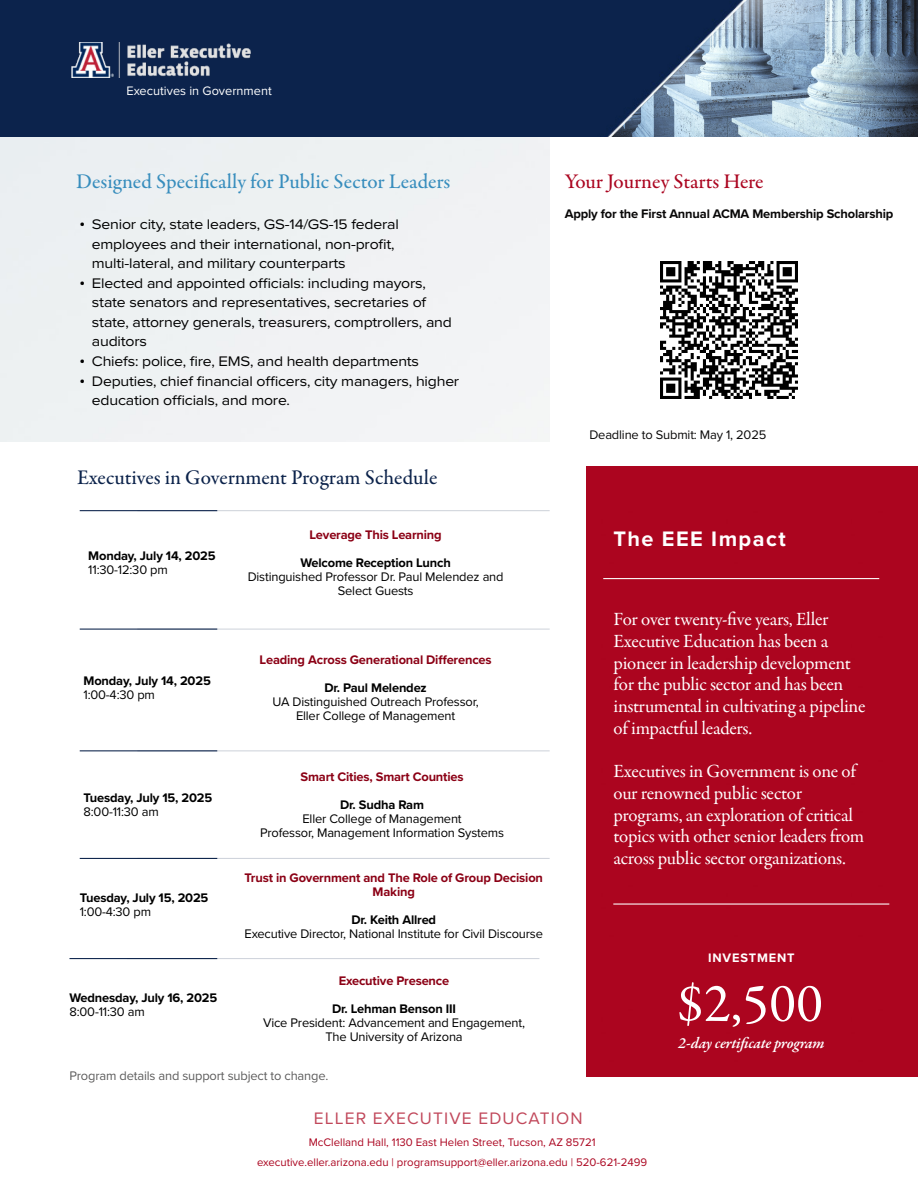
<style>
.page{position:relative;width:918px;height:1188px;background:#fff}
.page>*{position:absolute;margin:0;border:0;box-sizing:border-box;transform-origin:0 0}
.t1{font:55.5px "Garamond Premr Pro";color:#fff}
.t2{font:700 21.75px "Proxima Nova";letter-spacing:.065em;color:#fff}
.t3{font:500 21px "Garamond Premr Pro";color:#378dbd}
.t4{font:500 21px "Garamond Premr Pro";color:#0c234b}
.t5{font:500 21px "Garamond Premr Pro";letter-spacing:-.01em;color:#ab0520}
.t6{font:18.9px/21.8px "Garamond Premr Pro";letter-spacing:-.015em;color:#fff}
.t7{font:17.25px "Proxima Nova";letter-spacing:.065em;color:#c1485b}
.t8{font:italic 600 15.9px "Garamond Premr Pro";letter-spacing:-.015em;color:#fff}
.t9{font:14.4px/19.5px "Proxima Nova Wide";letter-spacing:-.015em;color:#000}
.t10{font:12.9px/14.1px "Proxima Nova";letter-spacing:-.015em;color:#000;text-align:center}
.t11{font:700 12.9px "Proxima Nova";letter-spacing:-.015em;color:#000}
.t12{font:700 12.9px/14.1px "Proxima Nova";letter-spacing:-.015em;color:#8b0015;text-align:center}
.t13{font:700 12.9px "Proxima Nova";letter-spacing:-.015em;color:#080707}
.t14{font:12.9px "Proxima Nova";letter-spacing:-.015em;color:rgb(8 7 7/.66)}
.t15{font:12.9px "Proxima Nova";letter-spacing:-.015em;color:#080707}
.t16{font:12.75px "Proxima Nova";color:#fff}
.t17{font:700 12.75px "Proxima Nova";letter-spacing:.065em;color:#fff}
.t18{font:11.4px "Proxima Nova";color:#ab0520}
.s1{font-family:"Times New Roman"}
</style>
<div class="page">
<div style="left:0;top:136px;width:550px;height:306px;background:#eef2f3"></div>
<img style="left:775px;top:0;width:143px;height:136px">
<img style="left:0;top:0;width:775px;height:136px">
<img style="left:71px;top:43px;width:231px;height:35px">
<hr style="left:80px;top:510px;width:137px;height:1px;background:#0c234b">
<hr style="left:80px;top:629px;width:137px;height:1px;background:#0c234b">
<hr style="left:80px;top:750px;width:137px;height:1px;background:#0c234b">
<hr style="left:80px;top:858px;width:137px;height:1px;background:#0c234b">
<hr style="left:137px;top:510px;width:413px;height:1px;background:#0c234b">
<hr style="left:137px;top:629px;width:413px;height:1px;background:#0c234b">
<hr style="left:137px;top:750px;width:413px;height:1px;background:#0c234b">
<hr style="left:137px;top:858px;width:413px;height:1px;background:#0c234b">
<div style="left:587px;top:467px;width:331px;height:609px;background:#ac051f"></div>
<hr style="left:613px;top:904px;width:276px;height:1px;background:#fff">
<hr style="left:603px;top:578px;width:276px;height:1px;background:#fff">
<hr style="left:69px;top:958px;width:148px;height:1px;background:#0c234b">
<hr style="left:127px;top:958px;width:412px;height:1px;background:#0c234b">
<img style="left:661px;top:262px;width:136px;height:137px">
<p class="t16" style="left:127px;top:81px;width:147px">Executives in Government</p>
<h3 class="t3" style="left:76px;top:169px;width:376px">Designed Specifically for Public Sector Leaders</h3>
<h3 class="t5" style="left:565px;top:169px;width:200px">Your Journey Starts Here</h3>
<p class="t9" style="left:92px;top:214px;width:308px;text-indent:-12px"><span class="s1">•</span> Senior city, state leaders, GS-14/GS-15 federal employees and their international, non-profit, multi-lateral, and military counterparts</p>
<p class="t9" style="left:92px;top:273px;width:361px;text-indent:-12px"><span class="s1">•</span> Elected and appointed officials: including mayors, state senators and representatives, secretaries of state, attorney generals, treasurers, comptrollers, and auditors</p>
<p class="t9" style="left:80px;top:351px;width:341px"><span class="s1">•</span> Chiefs: police, fire, EMS, and health departments</p>
<p class="t9" style="left:92px;top:370px;width:369px;text-indent:-12px"><span class="s1">•</span> Deputies, chief financial officers, city managers, higher education officials, and more.</p>
<h3 class="t4" style="left:77px;top:465px;width:362px">Executives in Government Program Schedule</h3>
<p class="t11" style="left:88px;top:546px;width:129px">Monday, July 14, 2025</p>
<p class="t10" style="left:88px;top:562px;width:81px">11:30-12:30 pm</p>
<p class="t11" style="left:84px;top:671px;width:129px">Monday, July 14, 2025</p>
<p class="t10" style="left:84px;top:687px;width:73px">1:00-4:30 pm</p>
<p class="t11" style="left:84px;top:788px;width:130px">Tuesday, July 15, 2025</p>
<p class="t10" style="left:84px;top:804px;width:77px">8:00-11:30 am</p>
<p class="t11" style="left:80px;top:888px;width:130px">Tuesday, July 15, 2025</p>
<p class="t10" style="left:80px;top:904px;width:73px">1:00-4:30 pm</p>
<p class="t11" style="left:69px;top:988px;width:149px">Wednesday, July 16, 2025</p>
<p class="t10" style="left:69px;top:1004px;width:77px">8:00-11:30 am</p>
<p class="t12" style="left:310px;top:527px;width:134px">Leverage This Learning</p>
<p class="t11" style="left:300px;top:553px;width:152px">Welcome Reception Lunch</p>
<p class="t10" style="left:248px;top:569px;width:257px">Distinguished Professor Dr. Paul Melendez and<br>Select Guests</p>
<p class="t12" style="left:260px;top:652px;width:234px">Leading Across Generational Differences</p>
<p class="t11" style="left:325px;top:678px;width:104px">Dr. Paul Melendez</p>
<p class="t10" style="left:273px;top:694px;width:208px">UA Distinguished Outreach Professor,<br>Eller College of Management</p>
<p class="t12" style="left:301px;top:769px;width:165px">Smart Cities, Smart Counties</p>
<p class="t11" style="left:340px;top:795px;width:85px">Dr. Sudha Ram</p>
<p class="t10" style="left:260px;top:811px;width:246px">Eller College of Management<br>Professor, Management Information Systems</p>
<p class="t12" style="left:245px;top:870px;width:300px">Trust in Government and The Role of Group Decision<br>Making</p>
<p class="t11" style="left:351px;top:910px;width:86px">Dr. Keith Allred</p>
<p class="t10" style="left:245px;top:926px;width:300px">Executive Director, National Institute for Civil Discourse</p>
<p class="t12" style="left:339px;top:973px;width:112px">Executive Presence</p>
<p class="t11" style="left:332px;top:999px;width:125px">Dr. Lehman Benson III</p>
<p class="t10" style="left:263px;top:1015px;width:264px">Vice President: Advancement and Engagement,<br>The University of Arizona</p>
<p class="t14" style="left:69px;top:1066px;width:260px">Program details and support subject to change.</p>
<p class="t13" style="left:565px;top:204px;width:330px">Apply for the First Annual ACMA Membership Scholarship</p>
<p class="t15" style="left:589px;top:425px;width:178px">Deadline to Submit: May 1, 2025</p>
<h2 class="t2" style="left:613px;top:522px;width:174px">The EEE Impact</h2>
<h3 class="t6" style="left:614px;top:609px;width:254px">For over twenty-five years, Eller<br>Executive Education has been a pioneer in leadership development for the public sector and has been instrumental in cultivating a pipeline of impactful leaders.</h3>
<h3 class="t6" style="left:614px;top:761px;width:252px">Executives in Government is one of our renowned public sector programs, an exploration of critical topics with other senior leaders from across public sector organizations.</h3>
<p class="t17" style="left:708px;top:948px;width:88px">INVESTMENT</p>
<h1 class="t1" style="left:677px;top:970px;width:148px">$2,500</h1>
<p class="t8" style="left:678px;top:1033px;width:148px">2-day certificate program</p>
<p class="t7" style="left:314px;top:1105px;width:270px">ELLER EXECUTIVE EDUCATION</p>
<p class="t18" style="left:309px;top:1134px;width:288px">McClelland Hall, 1130 East Helen Street, Tucson, AZ 85721</p>
<p class="t18" style="left:257px;top:1154px;width:392px">executive.eller.arizona.edu | programsupport@eller.arizona.edu | 520-621-2499</p>
</div>
